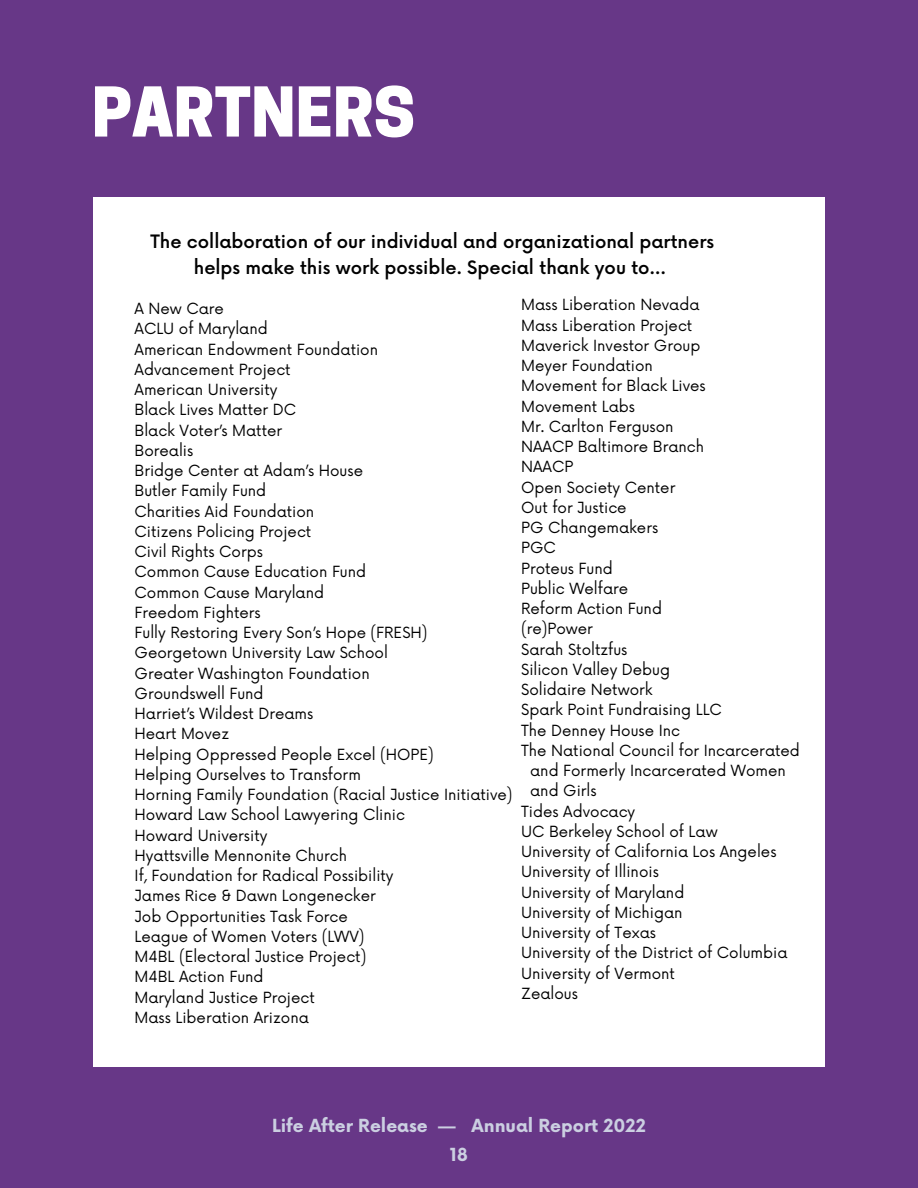
<style>
.page{position:relative;width:918px;height:1188px;background:#673787}
.page>*{position:absolute;margin:0;border:0;box-sizing:border-box;transform-origin:0 0}
.t1{font:800 64.35px "Cooper Hewitt";color:#fff}
.t2{font:500 18px/25.8px "Now";color:#000;text-align:center}
.t3{font:700 17.55px "Now";color:#cbcfe1}
.t4{font:15px/20.2px "Now";color:#000}
</style>
<div class="page">
<div style="left:93px;top:197px;width:732px;height:870px;background:#fff"></div>
<h1 class="t1" style="left:92px;top:88px;width:325px">PARTNERS</h1>
<p class="t2" style="left:150px;top:230px;width:565px">The collaboration of our individual and organizational partners helps make this work possible. Special thank you to…</p>
<p class="t4" style="left:521px;top:296px;width:180px">Mass Liberation Nevada</p>
<p class="t4" style="left:521px;top:316px;width:173px">Mass Liberation Project</p>
<p class="t4" style="left:521px;top:336px;width:181px">Maverick Investor Group</p>
<p class="t4" style="left:521px;top:356px;width:133px">Meyer Foundation</p>
<p class="t4" style="left:521px;top:377px;width:186px">Movement for Black Lives</p>
<p class="t4" style="left:521px;top:397px;width:115px">Movement Labs</p>
<p class="t4" style="left:521px;top:417px;width:154px">Mr. Carlton Ferguson</p>
<p class="t4" style="left:521px;top:437px;width:184px">NAACP Baltimore Branch</p>
<p class="t4" style="left:521px;top:458px;width:54px">NAACP</p>
<p class="t4" style="left:521px;top:478px;width:156px">Open Society Center</p>
<p class="t4" style="left:521px;top:498px;width:107px">Out for Justice</p>
<p class="t4" style="left:521px;top:518px;width:139px">PG Changemakers</p>
<p class="t4" style="left:521px;top:539px;width:36px">PGC</p>
<p class="t4" style="left:521px;top:559px;width:93px">Proteus Fund</p>
<p class="t4" style="left:521px;top:579px;width:109px">Public Welfare</p>
<p class="t4" style="left:521px;top:599px;width:142px">Reform Action Fund</p>
<p class="t4" style="left:521px;top:620px;width:73px">(re)Power</p>
<p class="t4" style="left:521px;top:640px;width:108px">Sarah Stoltzfus</p>
<p class="t4" style="left:521px;top:660px;width:151px">Silicon Valley Debug</p>
<p class="t4" style="left:521px;top:680px;width:133px">Solidaire Network</p>
<p class="t4" style="left:521px;top:701px;width:202px">Spark Point Fundraising LLC</p>
<p class="t4" style="left:521px;top:721px;width:161px">The Denney House Inc</p>
<p class="t4" style="left:521px;top:741px;width:280px">The National Council for Incarcerated</p>
<p class="t4" style="left:530px;top:761px;width:257px">and Formerly Incarcerated Women</p>
<p class="t4" style="left:530px;top:782px;width:68px">and Girls</p>
<p class="t4" style="left:521px;top:802px;width:116px">Tides Advocacy</p>
<p class="t4" style="left:521px;top:822px;width:198px">UC Berkeley School of Law</p>
<p class="t4" style="left:521px;top:842px;width:257px">University of California Los Angeles</p>
<p class="t4" style="left:521px;top:863px;width:139px">University of Illinois</p>
<p class="t4" style="left:521px;top:883px;width:165px">University of Maryland</p>
<p class="t4" style="left:521px;top:903px;width:163px">University of Michigan</p>
<p class="t4" style="left:521px;top:923px;width:136px">University of Texas</p>
<p class="t4" style="left:521px;top:944px;width:268px">University of the District of Columbia</p>
<p class="t4" style="left:521px;top:964px;width:155px">University of Vermont</p>
<p class="t4" style="left:521px;top:984px;width:58px">Zealous</p>
<p class="t4" style="left:135px;top:299px;width:380px">A New Care<br>ACLU of Maryland<br>American Endowment Foundation<br>Advancement Project<br>American University<br>Black Lives Matter DC<br>Black Voter’s Matter<br>Borealis<br>Bridge Center at Adam’s House<br>Butler Family Fund<br>Charities Aid Foundation<br>Citizens Policing Project<br>Civil Rights Corps<br>Common Cause Education Fund<br>Common Cause Maryland<br>Freedom Fighters<br>Fully Restoring Every Son’s Hope (FRESH)<br>Georgetown University Law School<br>Greater Washington Foundation<br>Groundswell Fund<br>Harriet’s Wildest Dreams<br>Heart Movez<br>Helping Oppressed People Excel (HOPE)<br>Helping Ourselves to Transform<br>Horning Family Foundation (Racial Justice Initiative)<br>Howard Law School Lawyering Clinic<br>Howard University<br>Hyattsville Mennonite Church<br>If, Foundation for Radical Possibility<br>James Rice &amp; Dawn Longenecker<br>Job Opportunities Task Force<br>League of Women Voters (LWV)<br>M4BL (Electoral Justice Project)<br>M4BL Action Fund<br>Maryland Justice Project<br>Mass Liberation Arizona</p>
<p class="t3" style="left:272px;top:1116px;width:375px">Life After Release — Annual Report 2022</p>
<p class="t3" style="left:450px;top:1145px;width:20px">18</p>
</div>
